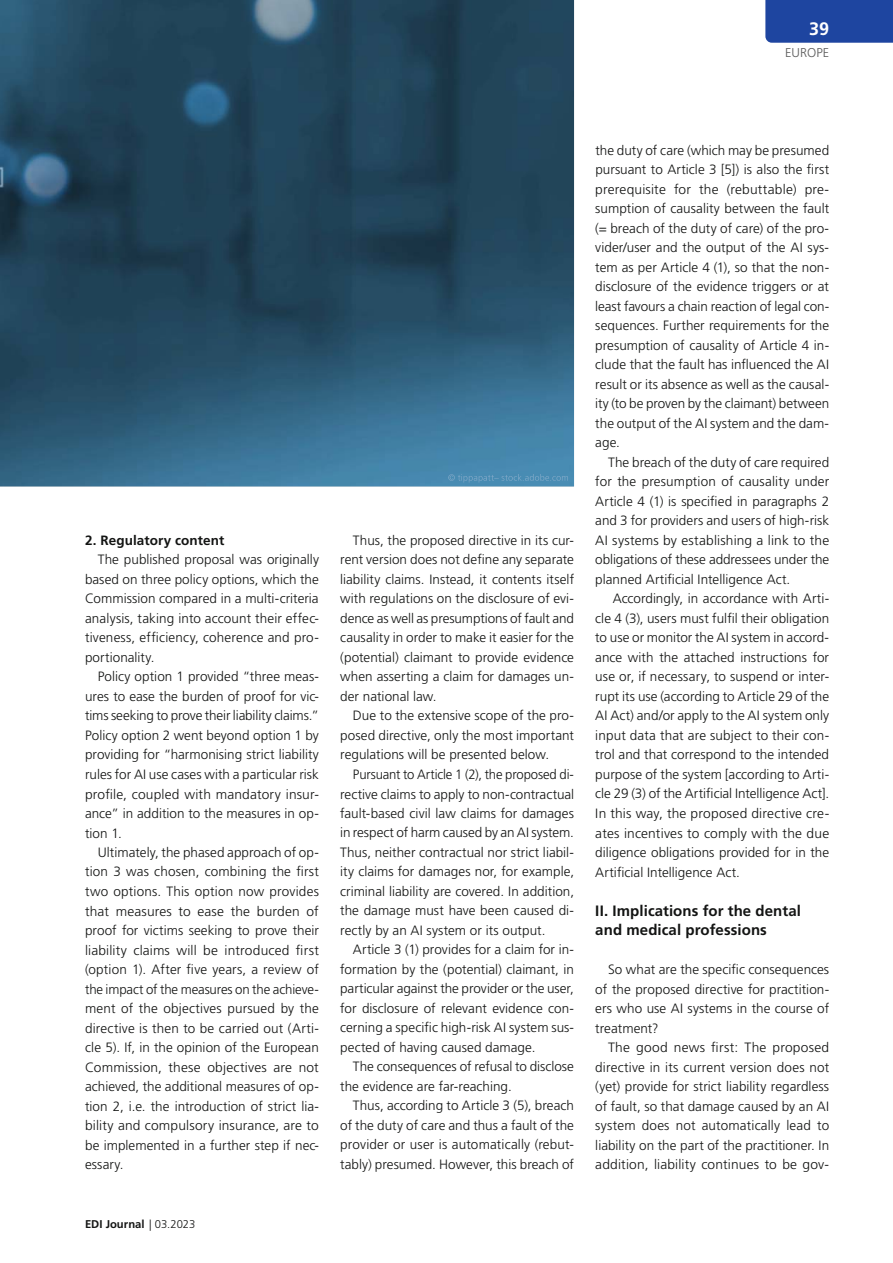
<style>
.page{position:relative;width:893px;height:1263px;background:#fff}
.page>*{position:absolute;margin:0;border:0;box-sizing:border-box;transform-origin:0 0}
.t1{font:700 18px "Frutiger LT Std";color:#fff}
.t2{font:700 15px/19.5px "Frutiger LT Std";letter-spacing:.005em;color:#131413}
.t3{font:300 13.5px/19.5px "Frutiger LT Std";color:#131413;text-align:justify}
.t4{font:700 13.5px "Frutiger LT Std";letter-spacing:.005em;color:#131413}
.t5{font:300 12.75px "Frutiger LT Std";color:#5a5a5a}
.t6{font:700 11.25px "Frutiger LT Std";color:#131413}
.s1{font-weight:300}
</style>
<div class="page">
<img style="left:0;top:0;width:574px;height:486px">
<img style="left:513px;top:474px;width:55px;height:9px">
<img style="left:448px;top:474px;width:65px;height:9px">
<div style="left:765px;top:0;width:128px;height:43px;background:#1e45a0"></div>
<h1 class="t1" style="left:809px;top:20px;width:22px">39</h1>
<p class="t5" style="left:785px;top:47px;width:45px">EUROPE</p>
<p class="t4" style="left:85px;top:534px;width:141px">2. Regulatory content</p>
<p class="t3" style="left:85px;top:551px;width:235px;text-indent:13px">The published proposal was originally based on three policy options, which the Commission compared in a multi-criteria analysis, taking into account their effec&shy;tiveness, efficiency, coherence and pro&shy;portionality.</p>
<p class="t3" style="left:85px;top:668px;width:235px;text-indent:13px">Policy option 1 provided “three meas&shy;ures to ease the burden of proof for vic&shy;tims seeking to prove their liability claims.” Policy option 2 went beyond option 1 by providing for “harmonising strict liability rules for AI use cases with a particular risk profile, coupled with mandatory insur&shy;ance” in addition to the measures in op&shy;tion 1.</p>
<p class="t3" style="left:85px;top:844px;width:235px;text-indent:13px">Ultimately, the phased approach of op&shy;tion 3 was chosen, combining the first two options. This option now provides that measures to ease the burden of proof for victims seeking to prove their liability claims will be introduced first (option 1). After five years, a review of the impact of the measures on the achieve&shy;ment of the objectives pursued by the directive is then to be carried out (Arti&shy;cle 5). If, in the opinion of the European Commission, these objectives are not achieved, the additional measures of op&shy;tion 2, i.e. the introduction of strict lia&shy;bility and compulsory insurance, are to be implemented in a further step if nec&shy;essary.</p>
<p class="t6" style="left:85px;top:1218px;width:112px">EDI Journal <span class="s1">| 03.2023</span></p>
<p class="t3" style="left:340px;top:532px;width:235px;text-indent:13px">Thus, the proposed directive in its cur&shy;rent version does not define any separate liability claims. Instead, it contents itself with regulations on the disclosure of evi&shy;dence as well as presumptions of fault and causality in order to make it easier for the (potential) claimant to provide evidence when asserting a claim for damages un&shy;der national law.</p>
<p class="t3" style="left:340px;top:707px;width:235px;text-indent:13px">Due to the extensive scope of the pro&shy;posed directive, only the most important regulations will be presented below.</p>
<p class="t3" style="left:340px;top:766px;width:236px;text-indent:13px">Pursuant to Article 1 (2), the proposed di&shy;rective claims to apply to non-contractual fault-based civil law claims for damages in respect of harm caused by an AI system.<br>Thus, neither contractual nor strict liabil&shy;ity claims for damages nor, for example, criminal liability are covered. In addition, the damage must have been caused di&shy;rectly by an AI system or its output.</p>
<p class="t3" style="left:340px;top:941px;width:235px;text-indent:13px">Article 3 (1) provides for a claim for in&shy;formation by the (potential) claimant, in particular against the provider or the user, for disclosure of relevant evidence con&shy;cerning a specific high-risk AI system sus&shy;pected of having caused damage.</p>
<p class="t3" style="left:340px;top:1058px;width:235px;text-indent:13px">The consequences of refusal to disclose the evidence are far-reaching.</p>
<p class="t3" style="left:340px;top:1097px;width:235px;text-indent:13px">Thus, according to Article 3 (5), breach of the duty of care and thus a fault of the provider or user is automatically (rebut&shy;tably) presumed. However, this breach of</p>
<p class="t3" style="left:595px;top:142px;width:235px">the duty of care (which may be presumed pursuant to Article 3 [5]) is also the first prerequisite for the (rebuttable) pre&shy;sumption of causality between the fault (= breach of the duty of care) of the pro&shy;vider/user and the output of the AI sys&shy;tem as per Article 4 (1), so that the non&shy;disclosure of the evidence triggers or at least favours a chain reaction of legal con&shy;sequences. Further requirements for the presumption of causality of Article 4 in&shy;clude that the fault has influenced the AI result or its absence as well as the causal&shy;ity (to be proven by the claimant) between the output of the AI system and the dam&shy;age.</p>
<p class="t3" style="left:595px;top:454px;width:235px;text-indent:13px">The breach of the duty of care required for the presumption of causality under Article 4 (1) is specified in paragraphs 2 and 3 for providers and users of high-risk AI systems by establishing a link to the obligations of these addressees under the planned Artificial Intelligence Act.</p>
<p class="t3" style="left:595px;top:590px;width:235px;text-indent:17px">Accordingly, in accordance with Arti&shy;cle 4 (3), users must fulfil their obligation to use or monitor the AI system in accord&shy;ance with the attached instructions for use or, if necessary, to suspend or inter&shy;rupt its use (according to Article 29 of the AI Act) and/or apply to the AI system only input data that are subject to their con&shy;trol and that correspond to the intended purpose of the system [according to Arti&shy;cle 29 (3) of the Artificial Intelligence Act].<br>In this way, the proposed directive cre&shy;ates incentives to comply with the due diligence obligations provided for in the Artificial Intelligence Act.</p>
<p class="t2" style="left:595px;top:901px;width:207px">II. Implications for the dental and medical professions</p>
<p class="t3" style="left:595px;top:961px;width:235px;text-indent:13px">So what are the specific consequences of the proposed directive for practition&shy;ers who use AI systems in the course of treatment?</p>
<p class="t3" style="left:595px;top:1039px;width:235px;text-indent:13px">The good news first: The proposed directive in its current version does not (yet) provide for strict liability regardless of fault, so that damage caused by an AI system does not automatically lead to liability on the part of the practitioner. In addition, liability continues to be gov-</p>
</div>
